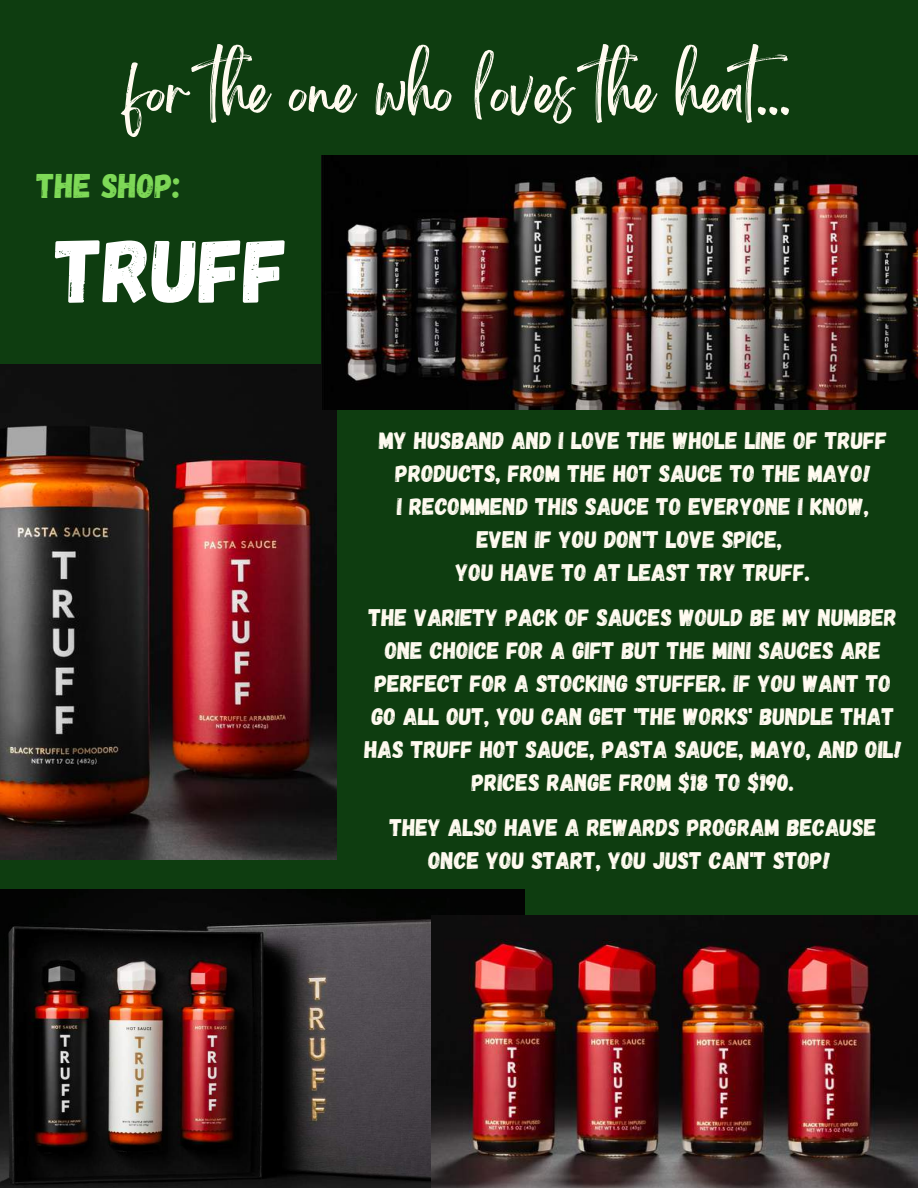
<style>
.page{position:relative;width:918px;height:1188px;background:#0e3d10}
.page>*{position:absolute;margin:0;border:0;box-sizing:border-box;transform-origin:0 0}
.t1{font:90px "Gagalin";color:#fff}
.t2{font:51.9px "Brightwall";color:#fffbf0}
.t3{font:34.2px "Gagalin";color:#7ed957}
.t4{font:24px/33px "Gagalin";color:#fffbf0;text-align:center}
</style>
<div class="page">
<img style="left:0;top:889px;width:524px;height:299px">
<img style="left:431px;top:915px;width:487px;height:273px">
<img style="left:0;top:364px;width:337px;height:495px">
<img style="left:322px;top:156px;width:596px;height:253px">
<h2 class="t2" style="left:126px;top:73px;width:682px">for the one who loves the heat...</h2>
<h3 class="t3" style="left:37px;top:164px;width:145px">THE SHOP:</h3>
<h1 class="t1" style="left:56px;top:212px;width:234px">TRUFF</h1>
<p class="t4" style="left:379px;top:423px;width:510px">MY HUSBAND AND I LOVE THE WHOLE LINE OF TRUFF PRODUCTS, FROM THE HOT SAUCE TO THE MAYO!<br>I RECOMMEND THIS SAUCE TO EVERYONE I KNOW, EVEN IF YOU DON'T LOVE SPICE,<br>YOU HAVE TO AT LEAST TRY TRUFF.</p>
<p class="t4" style="left:365px;top:600px;width:539px">THE VARIETY PACK OF SAUCES WOULD BE MY NUMBER ONE CHOICE FOR A GIFT BUT THE MINI SAUCES ARE PERFECT FOR A STOCKING STUFFER. IF YOU WANT TO GO ALL OUT, YOU CAN GET 'THE WORKS' BUNDLE THAT HAS TRUFF HOT SAUCE, PASTA SAUCE, MAYO, AND OIL!<br>PRICES RANGE FROM $18 TO $190.</p>
<p class="t4" style="left:390px;top:810px;width:488px">THEY ALSO HAVE A REWARDS PROGRAM BECAUSE<br>ONCE YOU START, YOU JUST CAN'T STOP!</p>
</div>
